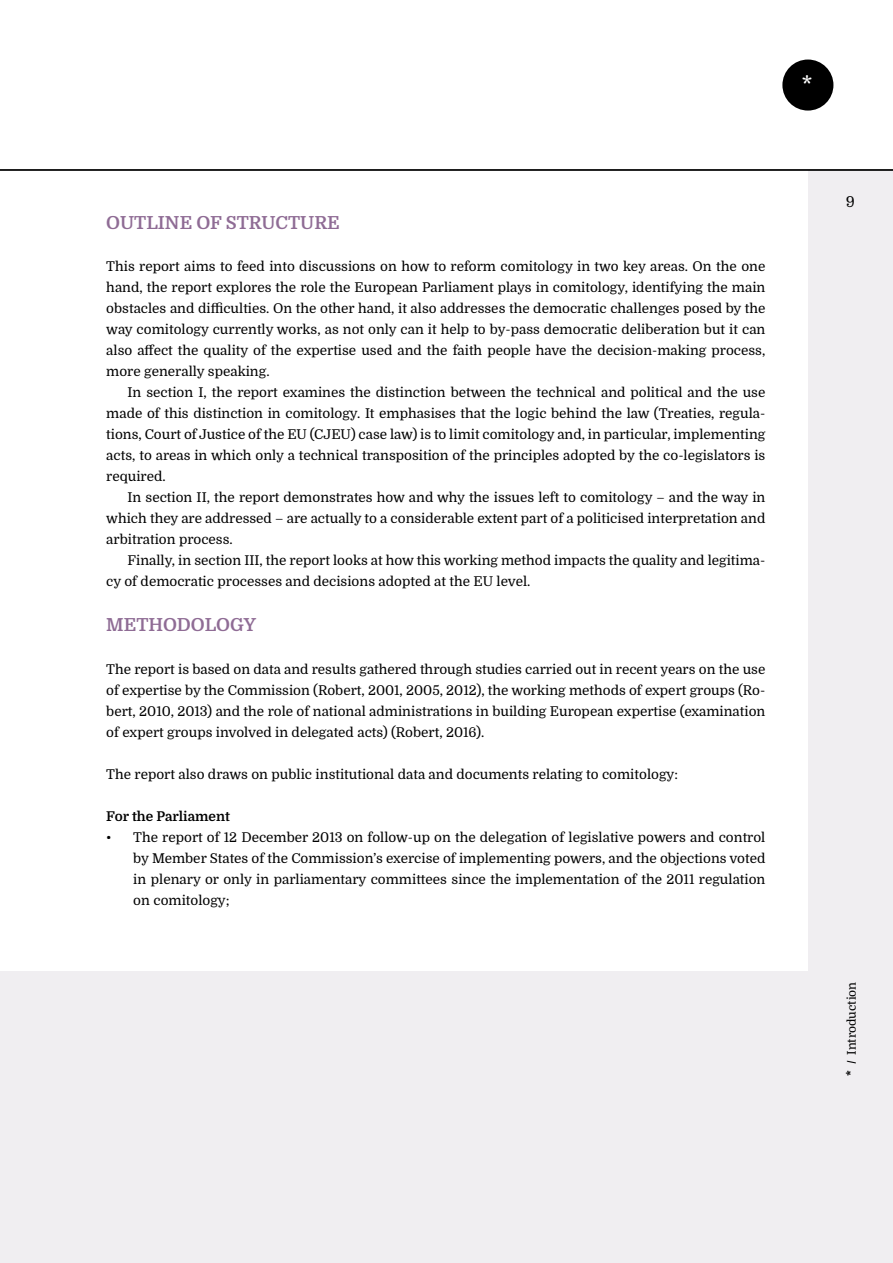
<style>
.page{position:relative;width:893px;height:1263px;background:#fff}
.page>*{position:absolute;margin:0;border:0;box-sizing:border-box;transform-origin:0 0}
.t1{font:24px "Domine";color:#fff}
.t2{font:700 18px "Domine";color:#8f6c95}
.t3{font:15px "Domine";color:#000}
.t4{font:13.5px/21px "Domine";color:#000;text-align:justify}
.t5{font:700 13.5px "Domine";color:#000}
.t6{font:12px "Domine";color:#000}
.s1{font-weight:700}
</style>
<div class="page">
<div style="left:782px;top:60px;width:51px;height:51px;background:#000;border-radius:50%"></div>
<div style="left:0;top:171px;width:893px;height:1092px;background:#f0eef1"></div>
<div style="left:0;top:170px;width:808px;height:801px;background:#fff"></div>
<hr style="left:0;top:169px;width:893px;height:2px;background:#000">
<h1 class="t1" style="left:801px;top:73px;width:13px">*</h1>
<h2 class="t2" style="left:106px;top:213px;width:235px">OUTLINE OF STRUCTURE</h2>
<p class="t4" style="left:106px;top:256px;width:661px">This report aims to feed into discussions on how to reform comitology in two key areas. On the one hand, the report explores the role the European Parliament plays in comitology, identifying the main obstacles and difficulties. On the other hand, it also addresses the democratic challenges posed by the way comitology currently works, as not only can it help to by-pass democratic deliberation but it can also affect the quality of the expertise used and the faith people have the decision-making process, more generally speaking.</p>
<p class="t4" style="left:106px;top:382px;width:661px;text-indent:21px">In section I, the report examines the distinction between the technical and political and the use made of this distinction in comitology. It emphasises that the logic behind the law (Treaties, regula&shy;tions, Court of Justice of the EU (CJEU) case law) is to limit comitology and, in particular, implementing acts, to areas in which only a technical transposition of the principles adopted by the co-legislators is required.</p>
<p class="t4" style="left:106px;top:487px;width:661px;text-indent:21px">In section II, the report demonstrates how and why the issues left to comitology – and the way in which they are addressed – are actually to a considerable extent part of a politicised interpretation and arbitration process.</p>
<p class="t4" style="left:106px;top:550px;width:661px;text-indent:21px">Finally, in section III, the report looks at how this working method impacts the quality and legitima&shy;cy of democratic processes and decisions adopted at the EU level.</p>
<h2 class="t2" style="left:106px;top:615px;width:151px">METHODOLOGY</h2>
<p class="t4" style="left:106px;top:659px;width:661px">The report is based on data and results gathered through studies carried out in recent years on the use of expertise by the Commission (Robert, 2001, 2005, 2012), the working methods of expert groups (Ro&shy;bert, 2010, 2013) and the role of national administrations in building European expertise (examination of expert groups involved in delegated acts) (Robert, 2016).</p>
<p class="t4" style="left:106px;top:764px;width:573px">The report also draws on public institutional data and documents relating to comitology:</p>
<p class="t5" style="left:106px;top:808px;width:125px">For the Parliament</p>
<p class="t4" style="left:133px;top:827px;width:634px;text-indent:-27px">• The report of 12 December 2013 on follow-up on the delegation of legislative powers and control by Member States of the Commission’s exercise of implementing powers, and the objections voted in plenary or only in parliamentary committees since the implementation of the 2011 regulation on comitology;</p>
<p class="t3" style="left:846px;top:193px;width:11px">9</p>
<p class="t6" style="left:845px;top:1076px;width:95px;rotate:-90deg"><span class="s1">* /</span> Introduction</p>
</div>
